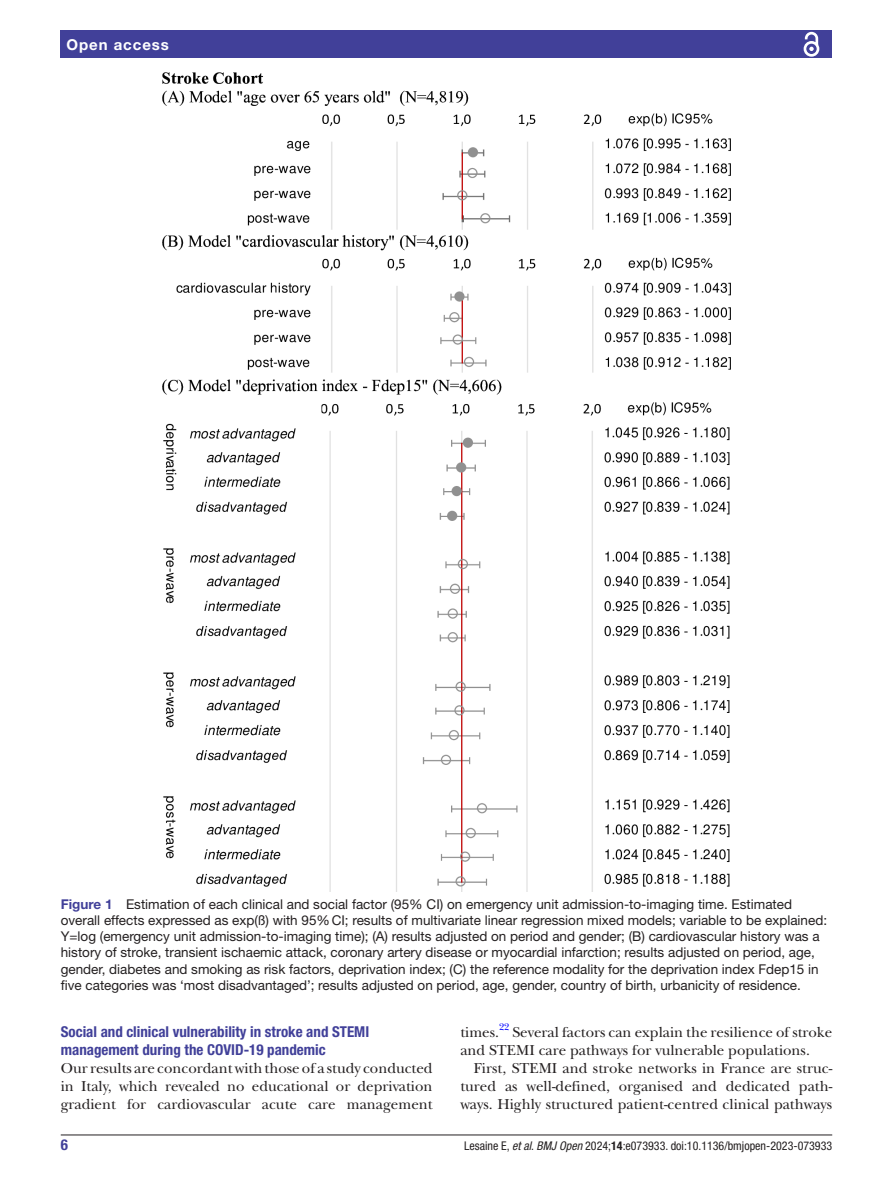
<style>
.page{position:relative;width:893px;height:1191px;background:#fff}
.page>*{position:absolute;margin:0;border:0;box-sizing:border-box;transform-origin:0 0}
.t1{font:15px/18.1px "New Baskerville";color:#231f20;text-align:justify}
.t2{font:700 condensed 15px/18px "Helvetica Neue LT Std";color:#414099}
.t3{font:700 15px "Helvetica Neue LT Std";letter-spacing:.065em;color:#fff}
.t4{font:13.5px/16.2px "Helvetica Neue LT Std";color:#231f20}
.t5{font:condensed 12px "Helvetica Neue LT Std";color:#231f20}
.t6{font:9.9px "New Baskerville";color:#00f}
.s1{font-weight:700;color:#414099}
.s2{font-style:italic}
.s3{font-weight:700}
</style>
<div class="page">
<hr style="left:61px;top:1134px;width:771px;height:1px;background:#231f20">
<div style="left:61px;top:31px;width:771px;height:27px;background:#414099"></div>
<svg style="left:803px;top:31px;width:17px;height:26px"></svg>
<img style="left:163px;top:73px;width:567px;height:818px">
<p class="t3" style="left:66px;top:35px;width:104px">Open access</p>
<p class="t4" style="left:61px;top:895px;width:768px"><span class="s1">Figure 1</span> Estimation of each clinical and social factor (95% CI) on emergency unit admission-to-imaging time. Estimated overall effects expressed as exp(ß) with 95%CI; results of multivariate linear regression mixed models; variable to be explained:<br>Y=log (emergency unit admission-to-imaging time); (A) results adjusted on period and gender; (B) cardiovascular history was a history of stroke, transient ischaemic attack, coronary artery disease or myocardial infarction; results adjusted on period, age, gender, diabetes and smoking as risk factors, deprivation index; (C) the reference modality for the deprivation index Fdep15 in five categories was ‘most disadvantaged’; results adjusted on period, age, gender, country of birth, urbanicity of residence.</p>
<p class="t2" style="left:61px;top:1022px;width:310px">Social and clinical vulnerability in stroke and STEMI management during the COVID-19 pandemic</p>
<p class="t1" style="left:61px;top:1059px;width:373px">Our results are concordant with those of a study conducted in Italy, which revealed no educational or deprivation gradient for cardiovascular acute care management</p>
<p class="t1" style="left:460px;top:1023px;width:40px">times.</p>
<p class="t6" style="left:499px;top:1021px;width:12px">22</p>
<p class="t1" style="left:460px;top:1023px;width:373px;text-indent:52px">Several factors can explain the resilience of stroke and STEMI care pathways for vulnerable populations.</p>
<p class="t1" style="left:460px;top:1059px;width:373px;text-indent:14px">First, STEMI and stroke networks in France are struc&shy;tured as well-defined, organised and dedicated path&shy;ways. Highly structured patient-centred clinical pathways</p>
<p class="t2" style="left:61px;top:1135px;width:9px">6</p>
<p class="t5" style="left:464px;top:1138px;width:370px">Lesaine E, <span class="s2">et al</span>. <span class="s2">BMJ Open</span> 2024;<span class="s3">14</span>:e073933. doi:10.1136/bmjopen-2023-073933</p>
</div>
